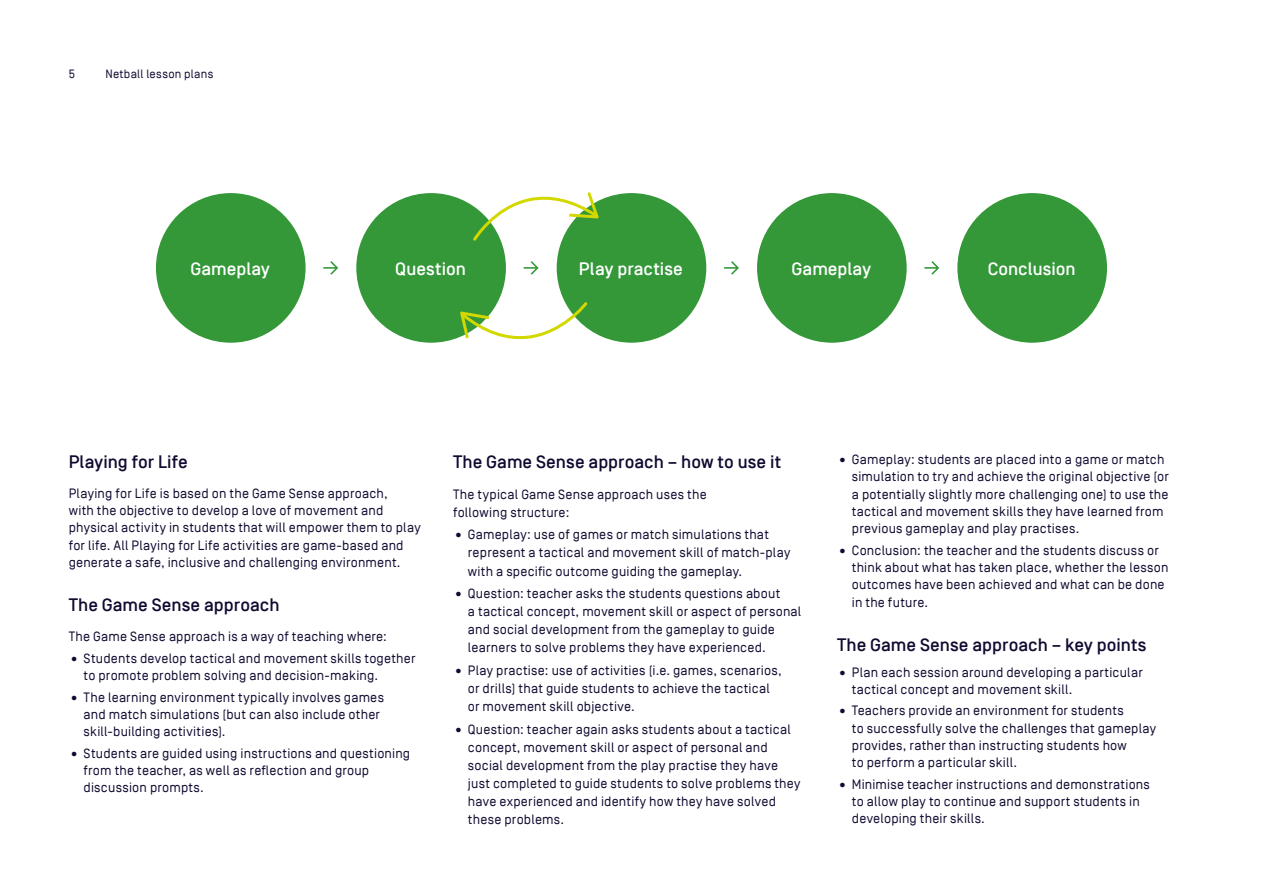
<style>
.page{position:relative;width:1263px;height:893px;background:#fff}
.page>*{position:absolute;margin:0;border:0;box-sizing:border-box;transform-origin:0 0}
.t1{font:500 18px "Simplon Norm";color:#0f0a30}
.t2{font:500 18px "Simplon Norm";color:#fff}
.t3{font:13.5px/17.2px "Simplon Norm";letter-spacing:.015em;color:#0f0a30}
.t4{font:12px "Simplon Norm";letter-spacing:.025em;color:#0f0a30}
</style>
<div class="page">
<div style="left:156px;top:193px;width:150px;height:150px;background:#349839;border-radius:50%"></div>
<div style="left:356px;top:193px;width:150px;height:150px;background:#349839;border-radius:50%"></div>
<div style="left:557px;top:193px;width:149px;height:150px;background:#349839;border-radius:50%"></div>
<div style="left:757px;top:193px;width:150px;height:150px;background:#349839;border-radius:50%"></div>
<div style="left:957px;top:193px;width:150px;height:150px;background:#349839;border-radius:50%"></div>
<svg style="left:323px;top:261px;width:15px;height:14px"></svg>
<svg style="left:524px;top:261px;width:15px;height:14px"></svg>
<svg style="left:724px;top:261px;width:15px;height:14px"></svg>
<svg style="left:924px;top:261px;width:15px;height:14px"></svg>
<svg style="left:473px;top:192px;width:126px;height:49px"></svg>
<svg style="left:460px;top:302px;width:127px;height:38px"></svg>
<p class="t4" style="left:69px;top:68px;width:8px">5</p>
<p class="t4" style="left:105px;top:68px;width:109px">Netball lesson plans</p>
<h1 class="t2" style="left:190px;top:259px;width:81px">Gameplay</h1>
<h1 class="t2" style="left:395px;top:259px;width:72px">Question</h1>
<h1 class="t2" style="left:579px;top:259px;width:105px">Play practise</h1>
<h1 class="t2" style="left:792px;top:259px;width:81px">Gameplay</h1>
<h1 class="t2" style="left:988px;top:259px;width:89px">Conclusion</h1>
<h1 class="t1" style="left:69px;top:452px;width:121px">Playing for Life</h1>
<p class="t3" style="left:69px;top:485px;width:353px">Playing for Life is based on the Game Sense approach,<br>with the objective to develop a love of movement and physical activity in students that will empower them to play for life. All Playing for Life activities are game-based and generate a safe, inclusive and challenging environment.</p>
<h1 class="t1" style="left:69px;top:595px;width:212px">The Game Sense approach</h1>
<p class="t3" style="left:69px;top:628px;width:320px">The Game Sense approach is a way of teaching where:</p>
<p class="t3" style="left:84px;top:650px;width:333px;text-indent:-15px">• Students develop tactical and movement skills together to promote problem solving and decision-making.</p>
<p class="t3" style="left:84px;top:689px;width:302px;text-indent:-15px">• The learning environment typically involves games and match simulations (but can also include other skill-building activities).</p>
<p class="t3" style="left:84px;top:745px;width:328px;text-indent:-15px">• Students are guided using instructions and questioning from the teacher, as well as reflection and group discussion prompts.</p>
<h1 class="t1" style="left:453px;top:452px;width:330px">The Game Sense approach – how to use it</h1>
<p class="t3" style="left:453px;top:485px;width:255px;line-height:18.1px">The typical Game Sense approach uses the following structure:</p>
<p class="t3" style="left:468px;top:526px;width:324px;line-height:18.1px;text-indent:-15px">• Gameplay: use of games or match simulations that represent a tactical and movement skill of match-play with a specific outcome guiding the gameplay.</p>
<p class="t3" style="left:468px;top:585px;width:335px;line-height:18.1px;text-indent:-15px">• Question: teacher asks the students questions about<br>a tactical concept, movement skill or aspect of personal and social development from the gameplay to guide learners to solve problems they have experienced.</p>
<p class="t3" style="left:468px;top:661px;width:315px;line-height:18.1px;text-indent:-15px">• Play practise: use of activities (i.e. games, scenarios, or drills) that guide students to achieve the tactical or movement skill objective.</p>
<p class="t3" style="left:468px;top:720px;width:334px;line-height:18.1px;text-indent:-15px">• Question: teacher again asks students about a tactical concept, movement skill or aspect of personal and social development from the play practise they have just completed to guide students to solve problems they have experienced and identify how they have solved these problems.</p>
<p class="t3" style="left:852px;top:451px;width:318px;text-indent:-15px">• Gameplay: students are placed into a game or match simulation to try and achieve the original objective (or a potentially slightly more challenging one) to use the tactical and movement skills they have learned from previous gameplay and play practises.</p>
<p class="t3" style="left:852px;top:542px;width:318px;text-indent:-15px">• Conclusion: the teacher and the students discuss or think about what has taken place, whether the lesson outcomes have been achieved and what can be done in the future.</p>
<h1 class="t1" style="left:837px;top:635px;width:311px">The Game Sense approach – key points</h1>
<p class="t3" style="left:852px;top:664px;width:292px;text-indent:-15px">• Plan each session around developing a particular tactical concept and movement skill.</p>
<p class="t3" style="left:852px;top:702px;width:306px;text-indent:-15px">• Teachers provide an environment for students<br>to successfully solve the challenges that gameplay provides, rather than instructing students how<br>to perform a particular skill.</p>
<p class="t3" style="left:852px;top:776px;width:300px;text-indent:-15px">• Minimise teacher instructions and demonstrations to allow play to continue and support students in developing their skills.</p>
</div>
